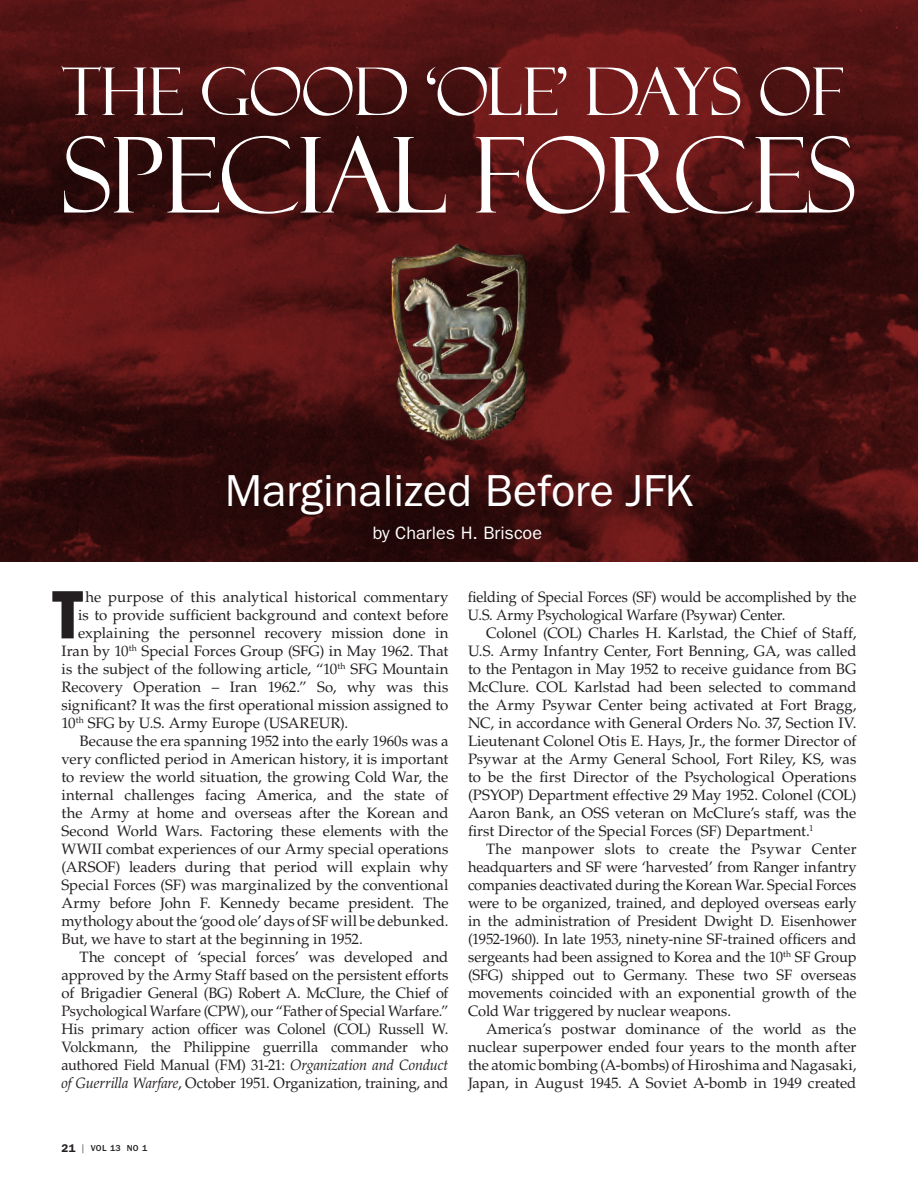
<style>
.page{position:relative;width:918px;height:1188px;background:#fff}
.page>*{position:absolute;margin:0;border:0;box-sizing:border-box;transform-origin:0 0}
.t1{font:105px "Felix Titling";letter-spacing:-.02em;color:#fff}
.t2{font:66px "Felix Titling";letter-spacing:-.02em;color:#fff}
.Body_Text_No_Indent{font:900 condensed 66px "Helvetica Neue LT Std";color:#231f20}
.t3{font:45px "ITC Franklin Gothic Std";color:#fff}
.t4{font:18px "ITC Franklin Gothic Std";color:#fff}
.Body_Text{font:15px/18px "Palatino LT Std";letter-spacing:-.005em;color:#231f20;text-align:justify}
.Body_Text_No_Indent-2{font:15px "Palatino LT Std";color:#231f20}
.Page_Numbers_left_pa{font:500 9px "ITC Franklin Gothic Std";letter-spacing:.035em;color:#231f20}
.s1{font-style:italic}
.s2{font-weight:600;font-size:11.25px}
.s3{font-weight:400}
</style>
<div class="page">
<svg style="left:0;top:0;width:918px;height:562px;background:#491111"></svg>
<img style="left:387px;top:238px;width:144px;height:209px">
<p class="t2" style="left:62px;top:54px;width:784px">THE GOOD ‘OLE’ DAYS OF</p>
<p class="t1" style="left:62px;top:115px;width:797px">SPECIAL FORCES</p>
<p class="t3" style="left:225px;top:465px;width:469px">Marginalized Before JFK</p>
<p class="t4" style="left:373px;top:522px;width:171px">by Charles H. Briscoe</p>
<p class="Body_Text_No_Indent-2" style="left:86px;top:588px;width:364px">he purpose of this analytical historical commentary</p>
<p class="Body_Text_No_Indent-2" style="left:78px;top:606px;width:372px">is to provide sufficient background and context before</p>
<p class="Body_Text_No_Indent-2" style="left:78px;top:624px;width:372px">explaining the personnel recovery mission done in</p>
<p class="Body_Text_No_Indent-2" style="left:62px;top:642px;width:388px">Iran by 10<sup>th</sup> Special Forces Group (SFG) in May 1962. That</p>
<p class="Body_Text_No_Indent-2" style="left:61px;top:660px;width:389px">is the subject of the following article, “10<sup>th</sup> SFG Mountain</p>
<p class="Body_Text_No_Indent-2" style="left:62px;top:678px;width:389px">Recovery Operation – Iran 1962.” So, why was this</p>
<p class="Body_Text_No_Indent-2" style="left:62px;top:696px;width:388px">significant? It was the first operational mission assigned to</p>
<p class="Body_Text_No_Indent-2" style="left:62px;top:714px;width:288px">10<sup>th</sup> SFG by U.S. Army Europe (USAREUR).</p>
<p class="Body_Text" style="left:62px;top:732px;width:389px;text-indent:18px">Because the era spanning 1952 into the early 1960s was a very conflicted period in American history, it is important to review the world situation, the growing Cold War, the internal challenges facing America, and the state of the Army at home and overseas after the Korean and Second World Wars. Factoring these elements with the WWII combat experiences of our Army special operations (ARSOF) leaders during that period will explain why Special Forces (SF) was marginalized by the conventional Army before John F. Kennedy became president. The mythology about the ‘good ole’ days of SF will be debunked.<br>But, we have to start at the beginning in 1952.</p>
<p class="Body_Text" style="left:61px;top:948px;width:389px;text-indent:18px">The concept of ‘special forces’ was developed and approved by the Army Staff based on the persistent efforts of Brigadier General (BG) Robert A. McClure, the Chief of Psychological Warfare (CPW), our “Father of Special Warfare.” His primary action officer was Colonel (COL) Russell W.<br>Volckmann, the Philippine guerrilla commander who authored Field Manual (FM) 31-21: <span class="s1">Organization and Conduct of Guerrilla Warfare</span>, October 1951. Organization, training, and</p>
<p class="Body_Text_No_Indent" style="left:52px;top:574px;width:32px">T</p>
<p class="Body_Text" style="left:468px;top:588px;width:390px">fielding of Special Forces (SF) would be accomplished by the<br>U.S. Army Psychological Warfare (Psywar) Center.</p>
<p class="Body_Text" style="left:468px;top:624px;width:390px;text-indent:18px">Colonel (COL) Charles H. Karlstad, the Chief of Staff, U.S. Army Infantry Center, Fort Benning, GA, was called to the Pentagon in May 1952 to receive guidance from BG McClure. COL Karlstad had been selected to command the Army Psywar Center being activated at Fort Bragg, NC, in accordance with General Orders No. 37, Section IV.<br>Lieutenant Colonel Otis E. Hays, Jr., the former Director of Psywar at the Army General School, Fort Riley, KS, was to be the first Director of the Psychological Operations (PSYOP) Department effective 29 May 1952. Colonel (COL)<br>Aaron Bank, an OSS veteran on McClure’s staff, was the first Director of the Special Forces (SF) Department.<sup>1</sup></p>
<p class="Body_Text" style="left:468px;top:840px;width:390px;text-indent:18px">The manpower slots to create the Psywar Center headquarters and SF were ‘harvested’ from Ranger infantry companies deactivated during the Korean War. Special Forces were to be organized, trained, and deployed overseas early in the administration of President Dwight D. Eisenhower (1952-1960). In late 1953, ninety-nine SF-trained officers and sergeants had been assigned to Korea and the 10<sup>th</sup> SF Group (SFG) shipped out to Germany. These two SF overseas movements coincided with an exponential growth of the Cold War triggered by nuclear weapons.</p>
<p class="Body_Text" style="left:468px;top:1020px;width:390px;text-indent:18px">America’s postwar dominance of the world as the nuclear superpower ended four years to the month after the atomic bombing (A-bombs) of Hiroshima and Nagasaki, Japan, in August 1945. A Soviet A-bomb in 1949 created</p>
<p class="Page_Numbers_left_pa" style="left:62px;top:1143px;width:87px"><span class="s2">21</span> <span class="s3">|</span> VOL 13 NO 1</p>
</div>
